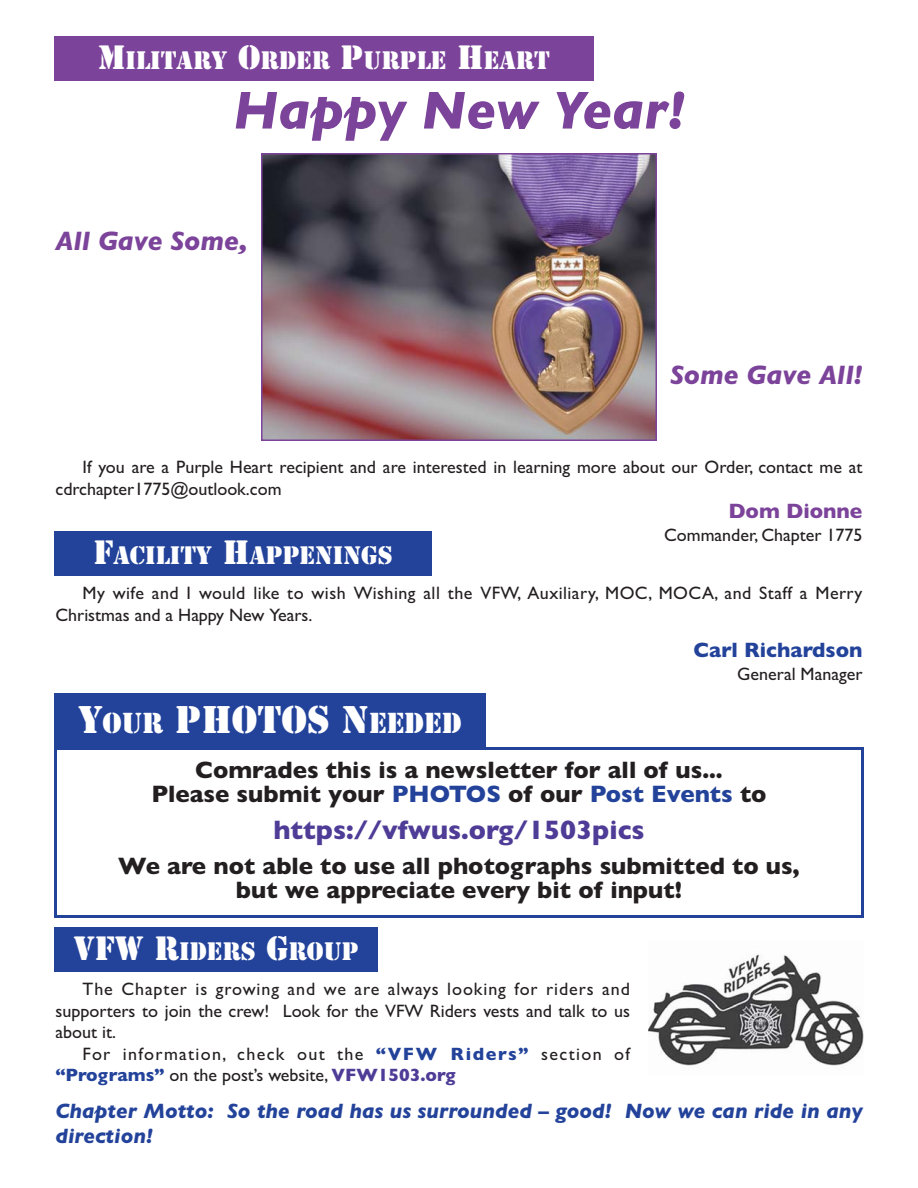
<style>
.page{position:relative;width:918px;height:1188px;background:#fff}
.page>*{position:absolute;margin:0;border:0;box-sizing:border-box;transform-origin:0 0}
.t1{font:italic 700 54px "Gill Sans";color:#7c439a}
.t2{font:36px "Stencil Std";color:#fff}
.t3{font:700 27px "Gill Sans";color:#4f3c97}
.t4{font:italic 700 27px "Gill Sans";color:#7c439a}
.t5{font:700 24px/24px "Gill Sans";color:#231f20;text-align:center}
.t6{font:23.7px "Stencil Std";color:#fff}
.t7{font:italic 700 21px/25.2px "Gill Sans";color:#23439b}
.t8{font:700 21px "Gill Sans";color:#23439b}
.t9{font:700 21px "Gill Sans";color:#7c439a}
.t10{font:18px/21.6px "Gill Sans";color:#231f20}
.t11{font:18px/21.6px "Gill Sans";letter-spacing:.025em;color:#231f20}
.t12{font:18px "Gill Sans";letter-spacing:.055em;color:#231f20}
.t13{font:18px "Gill Sans";letter-spacing:.075em;color:#231f20}
.s1{font-size:31.5px}
.s2{font-size:27px}
.s3{color:#23439b}
.s4{font-weight:700;color:#23439b}
.s5{font-weight:700;color:#4f3c97}
</style>
<div class="page">
<div style="left:54px;top:36px;width:540px;height:45px;background:#7c439a"></div>
<img style="left:264px;top:156px;width:390px;height:282px">
<div style="left:261px;top:153px;width:396px;height:288px;border:2px solid #7c439a"></div>
<div style="left:54px;top:531px;width:378px;height:45px;background:#23439b"></div>
<div style="left:54px;top:927px;width:324px;height:45px;background:#23439b"></div>
<img style="left:648px;top:954px;width:216px;height:112px">
<div style="left:54px;top:693px;width:432px;height:54px;background:#23439b"></div>
<div style="left:54px;top:747px;width:810px;height:171px;border:3px solid #23439b"></div>
<p class="t6" style="left:98px;top:47px;width:454px"><span class="s1">M</span>ILITARY <span class="s1">O</span>RDER <span class="s1">P</span>URPLE <span class="s1">H</span>EART</p>
<p class="t1" style="left:233px;top:92px;width:454px">Happy New Year!</p>
<p class="t4" style="left:55px;top:232px;width:194px">All Gave Some,</p>
<p class="t4" style="left:670px;top:365px;width:194px">Some Gave All!</p>
<p class="t10" style="left:56px;top:458px;width:809px;text-indent:27px">If you are a Purple Heart recipient and are interested in learning more about our Order, contact me at cdrchapter1775@outlook.com</p>
<p class="t9" style="left:728px;top:504px;width:136px">Dom Dionne</p>
<p class="t10" style="left:664px;top:526px;width:200px">Commander, Chapter 1775</p>
<p class="t6" style="left:93px;top:542px;width:301px"><span class="s1">F</span>ACILITY <span class="s1">H</span>APPENINGS</p>
<p class="t11" style="left:56px;top:584px;width:808px;text-indent:27px">My wife and I would like to wish Wishing all the VFW, Auxiliary, MOC, MOCA, and Staff a Merry<br>Christmas and a Happy New Years.</p>
<p class="t8" style="left:694px;top:642px;width:170px">Carl Richardson</p>
<p class="t10" style="left:737px;top:665px;width:127px">General Manager</p>
<p class="t2" style="left:78px;top:699px;width:385px">Y<span class="s2">OUR</span> PHOTOS N<span class="s2">EEDED</span></p>
<p class="t5" style="left:151px;top:760px;width:617px">Comrades this is a newsletter for all of us...<br>Please submit your <span class="s3">PHOTOS</span> of our <span class="s3">Post Events</span> to</p>
<p class="t3" style="left:273px;top:821px;width:373px">https://vfwus.org/1503pics</p>
<p class="t5" style="left:118px;top:856px;width:683px">We are not able to use all photographs submitted to us, but we appreciate every bit of input!</p>
<p class="t6" style="left:73px;top:938px;width:287px"><span class="s1">VFW R</span>IDERS <span class="s1">G</span>ROUP</p>
<p class="t12" style="left:83px;top:983px;width:549px">The Chapter is growing and we are always looking for riders and</p>
<p class="t10" style="left:56px;top:1002px;width:576px">supporters to join the crew! Look for the VFW Riders vests and talk to us</p>
<p class="t10" style="left:56px;top:1023px;width:62px">about it.</p>
<p class="t13" style="left:83px;top:1047px;width:549px">For information, check out the <span class="s4">“VFW Riders”</span> section of</p>
<p class="t10" style="left:55px;top:1067px;width:402px"><span class="s4">“Programs”</span> on the post’s website, <span class="s5">VFW1503.org</span></p>
<p class="t7" style="left:55px;top:1100px;width:809px">Chapter Motto: So the road has us surrounded – good! Now we can ride in any direction!</p>
</div>
